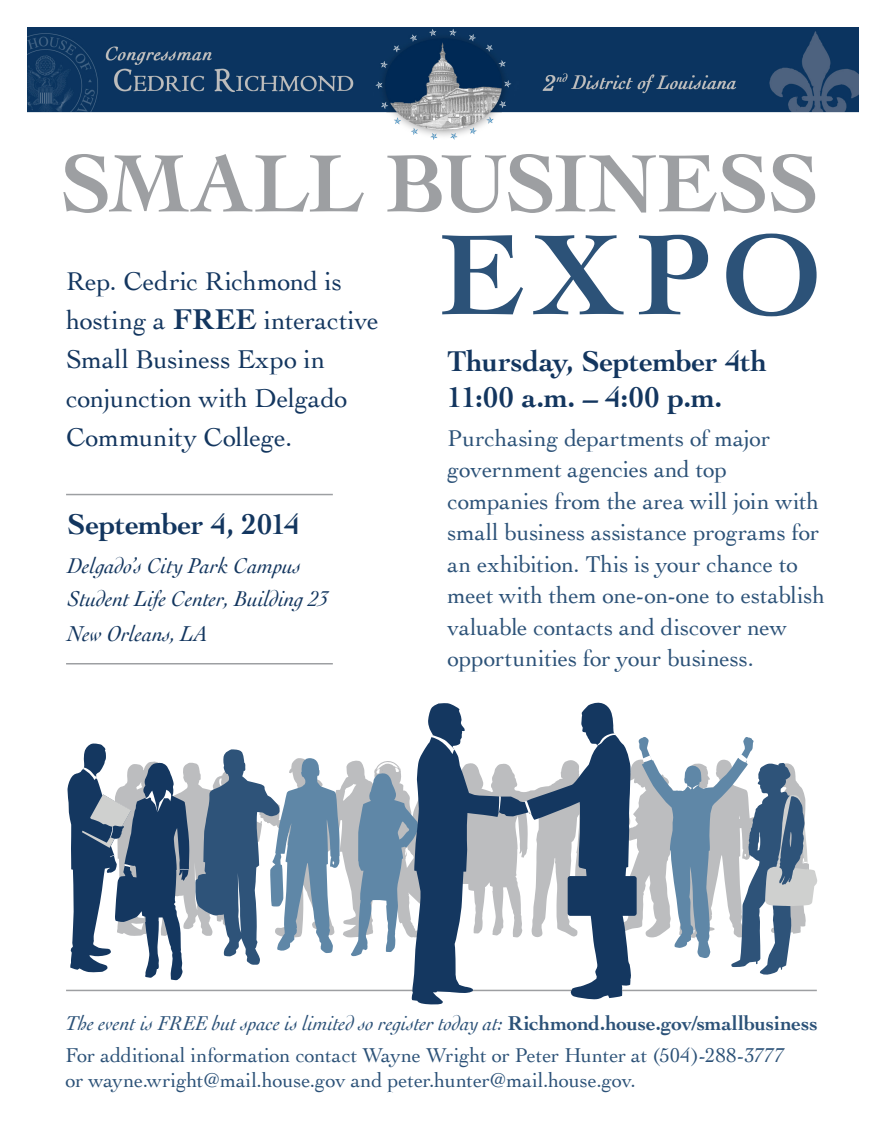
<style>
.page{position:relative;width:886px;height:1134px;background:#fff}
.page>*{position:absolute;margin:0;border:0;box-sizing:border-box;transform-origin:0 0}
.t1{font:700 120px "Cochin";color:#2c5278}
.t2{font:700 85.5px "Cochin";letter-spacing:-.01em;color:#9d9fa2}
.t3{font:700 30px/36px "Cochin";letter-spacing:-.005em;color:#13365f}
.t4{font:27px/39px "Cochin";letter-spacing:-.005em;color:#13365f}
.t5{font:24px/31.5px "Cochin";letter-spacing:-.005em;color:#2c5278}
.t6{font:italic 22.5px "Cochin";color:#13365f}
.t7{font:21px/25.2px "Cochin";letter-spacing:-.005em;color:#2c5278}
.t8{font:italic 21px "Cochin";letter-spacing:-.005em;color:#2c5278}
.s1{font-weight:700;font-size:30px}
.s2{font-weight:700;font-style:normal}
</style>
<div class="page">
<img style="left:27px;top:27px;width:831px;height:113px">
<hr style="left:66px;top:990px;width:750px;height:1px;background:#9d9fa2">
<hr style="left:66px;top:494px;width:267px;height:1px;background:#9d9fa2">
<hr style="left:66px;top:663px;width:267px;height:1px;background:#9d9fa2">
<svg style="left:339px;top:760px;width:299px;height:178px"></svg>
<svg style="left:531px;top:702px;width:100px;height:298px"></svg>
<div style="left:567px;top:876px;width:69px;height:40px;background:#143760;border-radius:3px"></div>
<svg style="left:597px;top:733px;width:18px;height:13px"></svg>
<svg style="left:351px;top:703px;width:180px;height:302px"></svg>
<svg style="left:67px;top:743px;width:272px;height:237px"></svg>
<svg style="left:638px;top:737px;width:179px;height:238px"></svg>
<p class="t2" style="left:60px;top:126px;width:760px">SMALL BUSINESS</p>
<p class="t4" style="left:66px;top:261px;width:314px">Rep. Cedric Richmond is hosting a <span class="s1">FREE</span> interactive</p>
<p class="t4" style="left:66px;top:339px;width:283px">Small Business Expo in conjunction with Delgado<br>Community College.</p>
<p class="t3" style="left:68px;top:504px;width:234px">September 4, 2014</p>
<p class="t6" style="left:68px;top:551px;width:235px">Delgado’s City Park Campus</p>
<p class="t6" style="left:68px;top:584px;width:262px">Student Life Center, Building 23</p>
<p class="t6" style="left:68px;top:618px;width:141px">New Orleans, LA</p>
<p class="t1" style="left:440px;top:194px;width:383px">EXPO</p>
<p class="t3" style="left:447px;top:342px;width:321px">Thursday, September 4th<br>11:00 a.m. – 4:00 p.m.</p>
<p class="t5" style="left:447px;top:421px;width:379px">Purchasing departments of major government agencies and top companies from the area will join with small business assistance programs for an exhibition. This is your chance to meet with them one-on-one to establish valuable contacts and discover new opportunities for your business.</p>
<p class="t8" style="left:65px;top:1009px;width:754px">The event is FREE but space is limited so register today at: <span class="s2">Richmond.house.gov/smallbusiness</span></p>
<p class="t7" style="left:65px;top:1042px;width:721px">For additional information contact Wayne Wright or Peter Hunter at (504)-288-3777 or wayne.wright@mail.house.gov and peter.hunter@mail.house.gov.</p>
</div>
